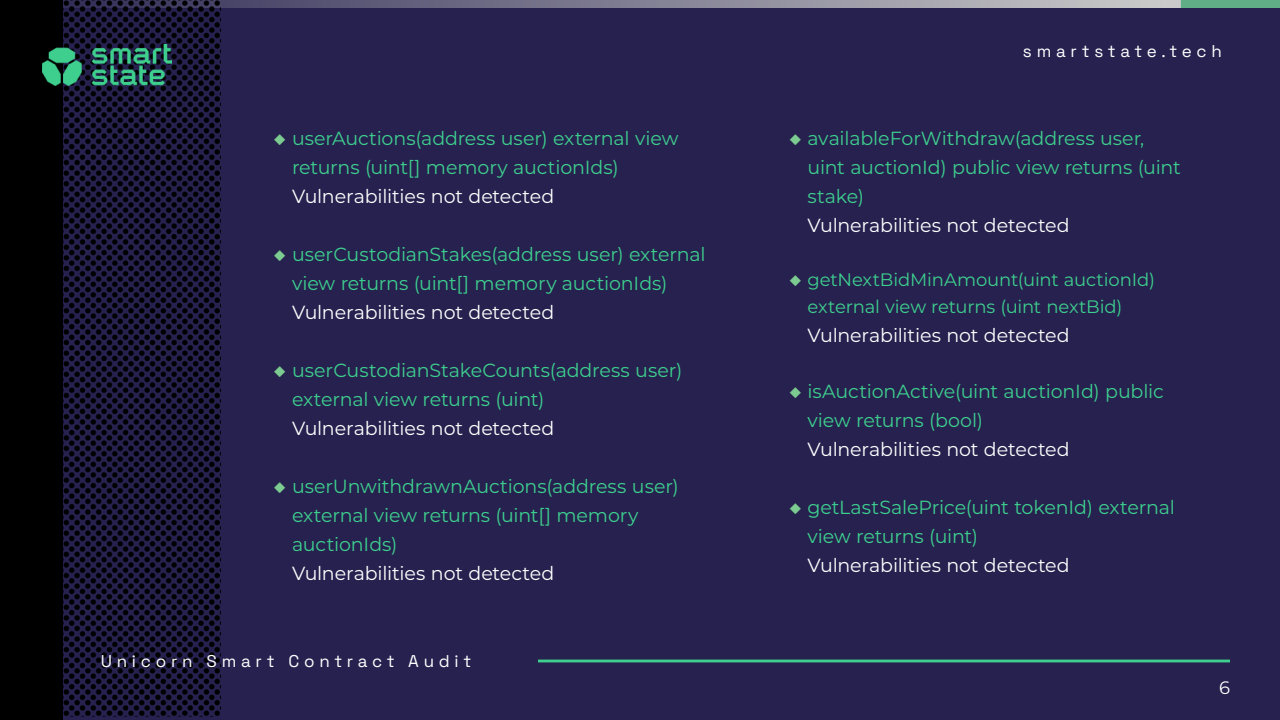
<style>
.page{position:relative;width:1280px;height:720px;background:#26214f}
.page>*{position:absolute;margin:0;border:0;box-sizing:border-box;transform-origin:0 0}
.t1{font:19px/29px "Montserrat";letter-spacing:-.005em;color:#3ecf8e}
.t2{font:19px "Montserrat";letter-spacing:-.005em;color:#fff}
.t3{font:18px/27px "Montserrat";letter-spacing:-.01em;color:#3ecf8e}
.t4{font:18px "Montserrat";color:#fff}
.t5{font:300 17px "Space Grotesk";letter-spacing:.28em;color:#fff}
.s1{font-size:20px;color:#7ccb90}
</style>
<div class="page">
<svg style="left:220px;top:0;width:961px;height:8px;background:#8a889a"></svg>
<div style="left:1181px;top:0;width:99px;height:8px;background:#5fae85"></div>
<hr style="left:538px;top:660px;width:692px;height:2px;background:#3ecf8e">
<img style="left:0;top:0;width:220px;height:720px">
<img style="left:42px;top:44px;width:129px;height:41px">
<p class="t1" style="left:292px;top:123px;width:388px;text-indent:-18px"><span class="s1">◆</span> userAuctions(address user) external view returns (uint[] memory auctionIds)</p>
<p class="t2" style="left:292px;top:183px;width:264px">Vulnerabilities not detected</p>
<p class="t1" style="left:292px;top:239px;width:415px;text-indent:-18px"><span class="s1">◆</span> userCustodianStakes(address user) external view returns (uint[] memory auctionIds)</p>
<p class="t2" style="left:292px;top:299px;width:264px">Vulnerabilities not detected</p>
<p class="t1" style="left:292px;top:355px;width:392px;text-indent:-18px"><span class="s1">◆</span> userCustodianStakeCounts(address user) external view returns (uint)</p>
<p class="t2" style="left:292px;top:415px;width:264px">Vulnerabilities not detected</p>
<p class="t1" style="left:292px;top:471px;width:388px;text-indent:-18px"><span class="s1">◆</span> userUnwithdrawnAuctions(address user) external view returns (uint[] memory auctionIds)</p>
<p class="t2" style="left:292px;top:560px;width:264px">Vulnerabilities not detected</p>
<p class="t5" style="left:101px;top:649px;width:372px">Unicorn Smart Contract Audit</p>
<p class="t5" style="left:1023px;top:39px;width:201px">smartstate.tech</p>
<p class="t1" style="left:807px;top:123px;width:375px;text-indent:-18px"><span class="s1">◆</span> availableForWithdraw(address user, uint auctionId) public view returns (uint stake)</p>
<p class="t2" style="left:807px;top:212px;width:264px">Vulnerabilities not detected</p>
<p class="t3" style="left:807px;top:266px;width:349px;text-indent:-18px"><span class="s1">◆</span> getNextBidMinAmount(uint auctionId) external view returns (uint nextBid)</p>
<p class="t2" style="left:807px;top:322px;width:264px">Vulnerabilities not detected</p>
<p class="t1" style="left:807px;top:376px;width:358px;text-indent:-18px"><span class="s1">◆</span> isAuctionActive(uint auctionId) public view returns (bool)</p>
<p class="t2" style="left:807px;top:436px;width:264px">Vulnerabilities not detected</p>
<p class="t1" style="left:807px;top:492px;width:369px;text-indent:-18px"><span class="s1">◆</span> getLastSalePrice(uint tokenId) external view returns (uint)</p>
<p class="t2" style="left:807px;top:552px;width:264px">Vulnerabilities not detected</p>
<p class="t4" style="left:1219px;top:675px;width:12px">6</p>
</div>
